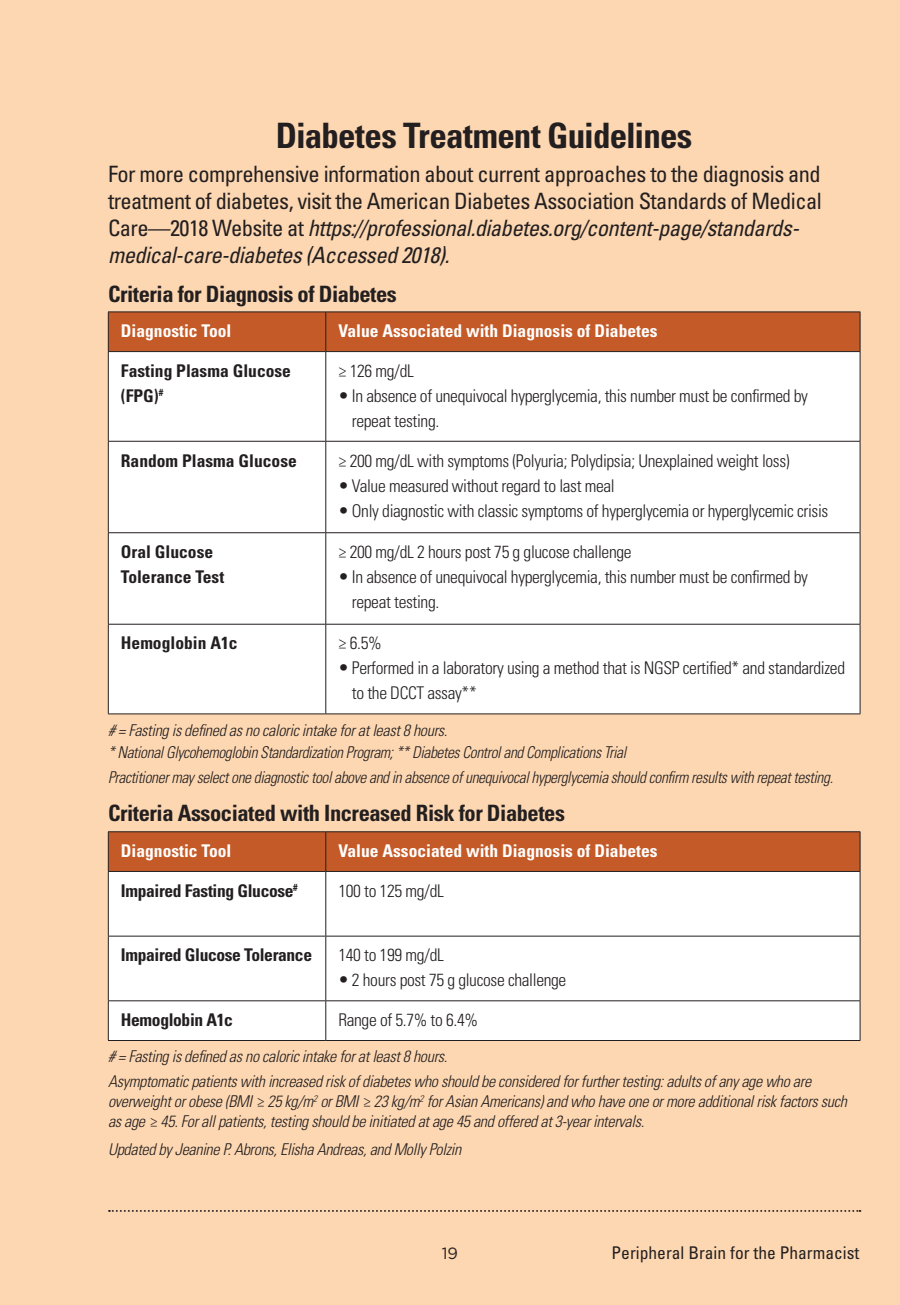
<style>
.page{position:relative;width:900px;height:1305px;background:#fdd7b1}
.page>*{position:absolute;margin:0;border:0;box-sizing:border-box;transform-origin:0 0}
._01_head{font:700 condensed 35px "Univers LT Std";letter-spacing:-.025em;color:#231f20}
._03_text{font:condensed 22.5px/27px "Univers LT Std";letter-spacing:-.025em;color:#231f20}
._02_subhead{font:700 condensed 22.5px "Univers LT Std";letter-spacing:-.02em;color:#231f20}
._05_TableText{font:300 condensed 17.5px/25px "Univers LT Std";letter-spacing:-.02em;color:#231f20}
._05A_TableText_Heade{font:700 condensed 17.5px "Univers LT Std";color:#fff}
._05A_TableText_Heade-2{font:700 condensed 17.5px/25px "Univers LT Std";color:#231f20}
._05_TableText-2{font:700 condensed 17.5px "Univers LT Std";letter-spacing:-.02em;color:#231f20}
.t1{font:condensed 17.5px "Univers LT Std";color:#231f20}
._05_TableText-3{font:italic 300 condensed 16.25px/20px "Univers LT Std";letter-spacing:-.02em;color:#231f20}
._05_TableText-4{font:italic 300 condensed 16.25px "Univers LT Std";letter-spacing:-.02em;color:#231f20;scale:.96 1}
.t2{font:16.25px "Gotham";color:#231f20}
.s1{font-style:italic}
.s2{font-family:"Futura Std";font-weight:400;font-stretch:normal}
</style>
<div class="page">
<svg style="left:109px;top:1210px;width:751px;height:2px"></svg>
<hr style="left:0;top:0;width:1px;height:1305px;background:#f7c1d9">
<div style="left:109px;top:312px;width:751px;height:39px;background:#c45a27"></div>
<div style="left:109px;top:352px;width:751px;height:89px;background:#fff"></div>
<div style="left:109px;top:442px;width:751px;height:271px;background:#fff"></div>
<hr style="left:108px;top:312px;width:1px;height:39px;background:#231f20">
<hr style="left:108px;top:311px;width:218px;height:1px;background:#231f20">
<hr style="left:326px;top:311px;width:534px;height:1px;background:#231f20">
<hr style="left:325px;top:312px;width:1px;height:39px;background:#231f20">
<hr style="left:860px;top:312px;width:1px;height:39px;background:#231f20">
<hr style="left:108px;top:352px;width:1px;height:89px;background:#231f20">
<hr style="left:108px;top:351px;width:218px;height:1px;background:#231f20">
<hr style="left:326px;top:351px;width:534px;height:1px;background:#231f20">
<hr style="left:325px;top:352px;width:1px;height:89px;background:#231f20">
<hr style="left:860px;top:352px;width:1px;height:89px;background:#231f20">
<hr style="left:108px;top:442px;width:1px;height:90px;background:#231f20">
<hr style="left:108px;top:441px;width:218px;height:1px;background:#231f20">
<hr style="left:326px;top:441px;width:534px;height:1px;background:#231f20">
<hr style="left:325px;top:442px;width:1px;height:90px;background:#231f20">
<hr style="left:860px;top:442px;width:1px;height:90px;background:#231f20">
<hr style="left:108px;top:533px;width:1px;height:91px;background:#231f20">
<hr style="left:108px;top:532px;width:218px;height:1px;background:#231f20">
<hr style="left:326px;top:532px;width:534px;height:1px;background:#231f20">
<hr style="left:325px;top:533px;width:1px;height:91px;background:#231f20">
<hr style="left:860px;top:533px;width:1px;height:91px;background:#231f20">
<hr style="left:108px;top:625px;width:1px;height:89px;background:#231f20">
<hr style="left:108px;top:624px;width:218px;height:1px;background:#231f20">
<hr style="left:326px;top:624px;width:534px;height:1px;background:#231f20">
<hr style="left:325px;top:625px;width:1px;height:89px;background:#231f20">
<hr style="left:860px;top:625px;width:1px;height:89px;background:#231f20">
<hr style="left:108px;top:713px;width:218px;height:1px;background:#231f20">
<hr style="left:326px;top:713px;width:534px;height:1px;background:#231f20">
<div style="left:109px;top:832px;width:751px;height:39px;background:#c45a27"></div>
<div style="left:109px;top:872px;width:751px;height:168px;background:#fff"></div>
<hr style="left:108px;top:832px;width:1px;height:39px;background:#231f20">
<hr style="left:108px;top:831px;width:218px;height:1px;background:#231f20">
<hr style="left:326px;top:831px;width:534px;height:1px;background:#231f20">
<hr style="left:325px;top:832px;width:1px;height:39px;background:#231f20">
<hr style="left:860px;top:832px;width:1px;height:39px;background:#231f20">
<hr style="left:108px;top:872px;width:1px;height:64px;background:#231f20">
<hr style="left:108px;top:936px;width:1px;height:65px;background:#231f20">
<hr style="left:108px;top:1001px;width:1px;height:39px;background:#231f20">
<hr style="left:108px;top:871px;width:218px;height:1px;background:#231f20">
<hr style="left:326px;top:871px;width:534px;height:1px;background:#231f20">
<hr style="left:325px;top:872px;width:1px;height:64px;background:#231f20">
<hr style="left:860px;top:872px;width:1px;height:64px;background:#231f20">
<hr style="left:325px;top:936px;width:1px;height:65px;background:#231f20">
<hr style="left:860px;top:936px;width:1px;height:65px;background:#231f20">
<hr style="left:325px;top:1001px;width:1px;height:39px;background:#231f20">
<hr style="left:860px;top:1001px;width:1px;height:39px;background:#231f20">
<hr style="left:108px;top:936px;width:218px;height:1px;background:#231f20">
<hr style="left:326px;top:936px;width:534px;height:1px;background:#231f20">
<hr style="left:108px;top:1000px;width:218px;height:1px;background:#231f20">
<hr style="left:326px;top:1000px;width:534px;height:1px;background:#231f20">
<hr style="left:108px;top:1040px;width:218px;height:1px;background:#231f20">
<hr style="left:326px;top:1040px;width:534px;height:1px;background:#231f20">
<p class="_01_head" style="left:276px;top:114px;width:418px">Diabetes Treatment Guidelines</p>
<p class="_03_text" style="left:108px;top:161px;width:715px">For more comprehensive information about current approaches to the diagnosis and treatment of diabetes, visit the American Diabetes Association Standards of Medical Care—2018 Website at <span class="s1">https://professional.dia betes.org/content-page/standa rds&shy;medica l-ca re-dia betes (Accessed 2018).</span></p>
<p class="_02_subhead" style="left:108px;top:280px;width:290px">Criteria for Diagnosis of Diabetes</p>
<p class="_05A_TableText_Heade" style="left:121px;top:320px;width:112px">Diagnostic Tool</p>
<p class="_05A_TableText_Heade" style="left:338px;top:320px;width:321px">Value Associated with Diagnosis of Diabetes</p>
<p class="_05A_TableText_Heade-2" style="left:121px;top:358px;width:172px">Fasting Plasma Glucose (FPG)<sup>#</sup></p>
<p class="_05_TableText" style="left:338px;top:358px;width:77px">≥ 126 mg/dL</p>
<p class="_05_TableText" style="left:352px;top:383px;width:458px;text-indent:-14px"><span class="s2">•</span> In absence of unequivocal hyperglycemia, this number must be confirmed by repeat testing.</p>
<p class="_05A_TableText_Heade-2" style="left:121px;top:448px;width:177px">Random Plasma Glucose</p>
<p class="_05_TableText" style="left:338px;top:448px;width:453px">≥ 200 mg/dL with symptoms (Polyuria; Polydipsia; Unexplained weight loss)</p>
<p class="_05_TableText" style="left:338px;top:473px;width:278px"><span class="s2">•</span> Value measured without regard to last meal</p>
<p class="_05_TableText" style="left:338px;top:498px;width:492px"><span class="s2">•</span> Only diagnostic with classic symptoms of hyperglycemia or hyperglycemic crisis</p>
<p class="_05A_TableText_Heade-2" style="left:121px;top:539px;width:105px">Oral Glucose<br>Tolerance Test</p>
<p class="_05_TableText" style="left:338px;top:539px;width:295px">≥ 200 mg/dL 2 hours post 75 g glucose challenge</p>
<p class="_05_TableText" style="left:352px;top:564px;width:458px;text-indent:-14px"><span class="s2">•</span> In absence of unequivocal hyperglycemia, this number must be confirmed by repeat testing.</p>
<p class="_05A_TableText_Heade-2" style="left:121px;top:631px;width:118px">Hemoglobin A1c</p>
<p class="_05_TableText" style="left:338px;top:631px;width:45px">≥ 6.5%</p>
<p class="_05_TableText" style="left:352px;top:656px;width:495px;text-indent:-14px"><span class="s2">•</span> Performed in a laboratory using a method that is NGSP certified* and standardized to the DCCT assay**</p>
<p class="_05_TableText-3" style="left:108px;top:720px;width:341px"># = Fasting is defined as no caloric intake for at least 8 hours.</p>
<p class="_05_TableText-4" style="left:108px;top:743px;width:541px">* National Glycohemoglobin Standardization Program; ** Diabetes Control and Complications Trial</p>
<p class="_05_TableText-4" style="left:108px;top:768px;width:757px">Practitioner may select one diagnostic tool above and in absence of unequivocal hyperglycemia should confirm results with repeat testing.</p>
<p class="_02_subhead" style="left:108px;top:800px;width:459px">Criteria Associated with Increased Risk for Diabetes</p>
<p class="_05A_TableText_Heade" style="left:121px;top:840px;width:112px">Diagnostic Tool</p>
<p class="_05A_TableText_Heade" style="left:338px;top:840px;width:321px">Value Associated with Diagnosis of Diabetes</p>
<p class="_05_TableText-2" style="left:121px;top:880px;width:178px">Impaired Fasting Glucose<sup>#</sup></p>
<p class="_05_TableText" style="left:338px;top:878px;width:107px">100 to 125 mg/dL</p>
<p class="_05_TableText-2" style="left:121px;top:944px;width:193px">Impaired Glucose Tolerance</p>
<p class="_05_TableText" style="left:338px;top:943px;width:107px">140 to 199 mg/dL</p>
<p class="_05_TableText" style="left:338px;top:968px;width:230px"><span class="s2">•</span> 2 hours post 75 g glucose challenge</p>
<p class="_05_TableText-2" style="left:121px;top:1009px;width:114px">Hemoglobin A1c</p>
<p class="_05_TableText" style="left:338px;top:1007px;width:141px">Range of 5.7% to 6.4%</p>
<p class="_05_TableText-3" style="left:108px;top:1047px;width:341px"># = Fasting is defined as no caloric intake for at least 8 hours.</p>
<p class="_05_TableText-3" style="left:108px;top:1072px;width:740px">Asymptomatic patients with increased risk of diabetes who should be considered for further testing: adults of any age who are overweight or obese (BMI ≥ 25 kg/m<sup>2</sup> or BMI ≥ 23 kg/m<sup>2</sup> for Asian Americans) and who have one or more additional risk factors such as age ≥ 45. For all patients, testing should be initiated at age 45 and offered at 3-year intervals.</p>
<p class="_05_TableText-3" style="left:108px;top:1139px;width:355px">Updated by Jeanine P. Abrons, Elisha Andreas, and Molly Polzin</p>
<p class="t2" style="left:442px;top:1243px;width:18px">19</p>
<p class="t1" style="left:612px;top:1241px;width:249px">Peripheral Brain for the Pharmacist</p>
</div>
